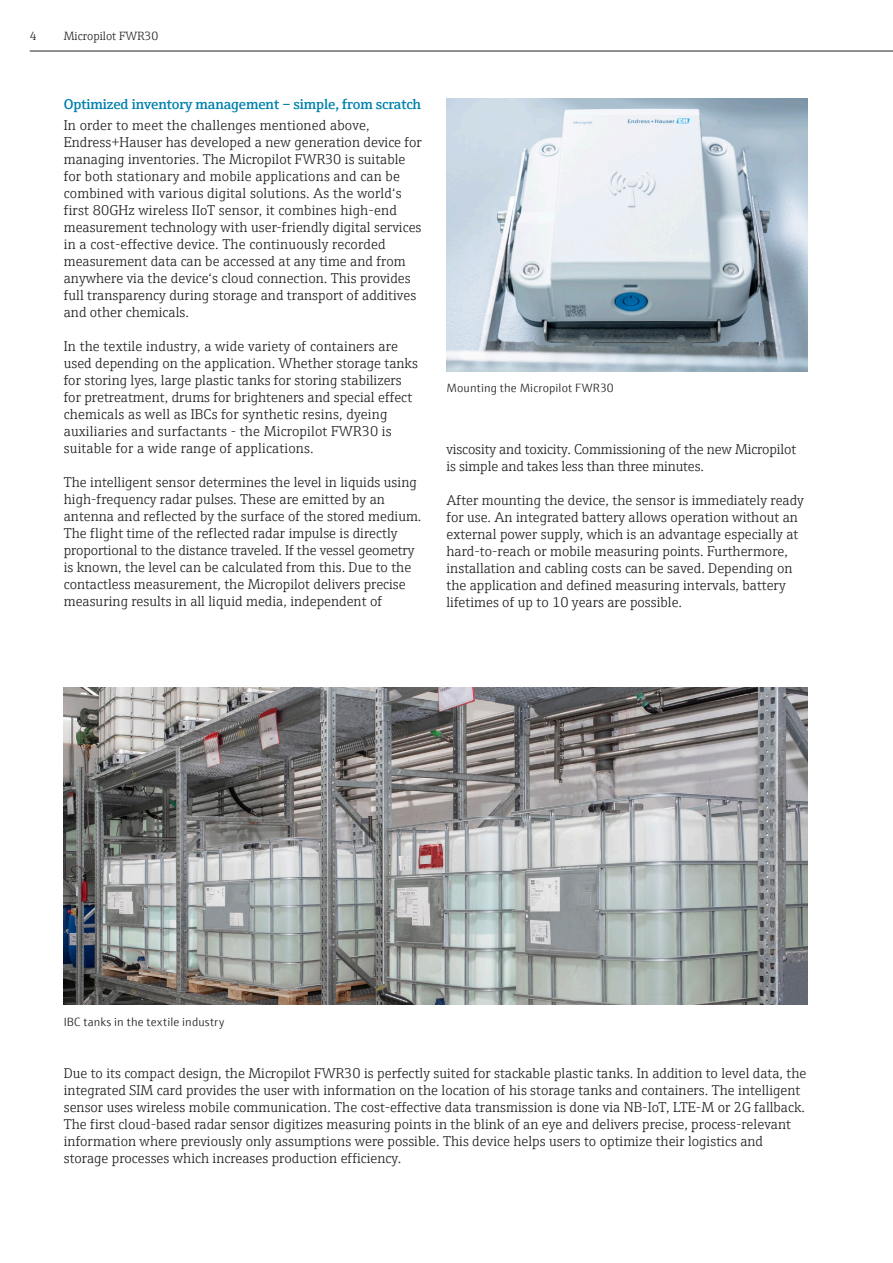
<style>
.page{position:relative;width:893px;height:1263px;background:#fff}
.page>*{position:absolute;margin:0;border:0;box-sizing:border-box;transform-origin:0 0}
.Copy_Default{font:300 14.25px/17px "E+H Serif";color:#231f20}
.Copy_Accent__Strg_Sh{font:600 14.25px "E+H Serif";letter-spacing:-.01em;color:#0081ad}
.Legend{font:300 12px "E+H Sans";letter-spacing:.015em;color:#231f20}
.Topline_Inside{font:300 12px "E+H Serif";color:#231f20}
</style>
<div class="page">
<hr style="left:30px;top:51px;width:863px;height:1px;background:#231f20">
<img style="left:446px;top:99px;width:362px;height:272px">
<img style="left:64px;top:688px;width:744px;height:317px">
<p class="Topline_Inside" style="left:30px;top:27px;width:8px">4</p>
<p class="Topline_Inside" style="left:64px;top:27px;width:96px">Micropilot FWR30</p>
<p class="Copy_Accent__Strg_Sh" style="left:64px;top:93px;width:359px">Optimized inventory management – simple, from scratch</p>
<p class="Copy_Default" style="left:64px;top:116px;width:360px">In order to meet the challenges mentioned above, Endress+Hauser has developed a new generation device for managing inventories. The Micropilot FWR30 is suitable for both stationary and mobile applications and can be combined with various digital solutions. As the world‘s first 80GHz wireless IIoT sensor, it combines high-end measurement technology with user-friendly digital services in a cost-effective device. The continuously recorded measurement data can be accessed at any time and from anywhere via the device‘s cloud connection. This provides full transparency during storage and transport of additives and other chemicals.</p>
<p class="Copy_Default" style="left:64px;top:337px;width:356px">In the textile industry, a wide variety of containers are used depending on the application. Whether storage tanks for storing lyes, large plastic tanks for storing stabilizers for pretreatment, drums for brighteners and special effect chemicals as well as IBCs for synthetic resins, dyeing auxiliaries and surfactants - the Micropilot FWR30 is suitable for a wide range of applications.</p>
<p class="Copy_Default" style="left:64px;top:473px;width:359px">The intelligent sensor determines the level in liquids using high-frequency radar pulses. These are emitted by an antenna and reflected by the surface of the stored medium.<br>The flight time of the reflected radar impulse is directly proportional to the distance traveled. If the vessel geometry is known, the level can be calculated from this. Due to the contactless measurement, the Micropilot delivers precise measuring results in all liquid media, independent of</p>
<p class="Legend" style="left:446px;top:379px;width:169px">Mounting the Micropilot FWR30</p>
<p class="Copy_Default" style="left:446px;top:440px;width:351px">viscosity and toxicity. Commissioning of the new Micropilot is simple and takes less than three minutes.</p>
<p class="Copy_Default" style="left:446px;top:491px;width:359px">After mounting the device, the sensor is immediately ready for use. An integrated battery allows operation without an external power supply, which is an advantage especially at hard-to-reach or mobile measuring points. Furthermore, installation and cabling costs can be saved. Depending on the application and defined measuring intervals, battery lifetimes of up to 10 years are possible.</p>
<p class="Legend" style="left:64px;top:1013px;width:162px">IBC tanks in the textile industry</p>
<p class="Copy_Default" style="left:64px;top:1064px;width:744px">Due to its compact design, the Micropilot FWR30 is perfectly suited for stackable plastic tanks. In addition to level data, the integrated SIM card provides the user with information on the location of his storage tanks and containers. The intelligent sensor uses wireless mobile communication. The cost-effective data transmission is done via NB-IoT, LTE-M or 2G fallback.<br>The first cloud-based radar sensor digitizes measuring points in the blink of an eye and delivers precise, process-relevant information where previously only assumptions were possible. This device helps users to optimize their logistics and storage processes which increases production efficiency.</p>
</div>
